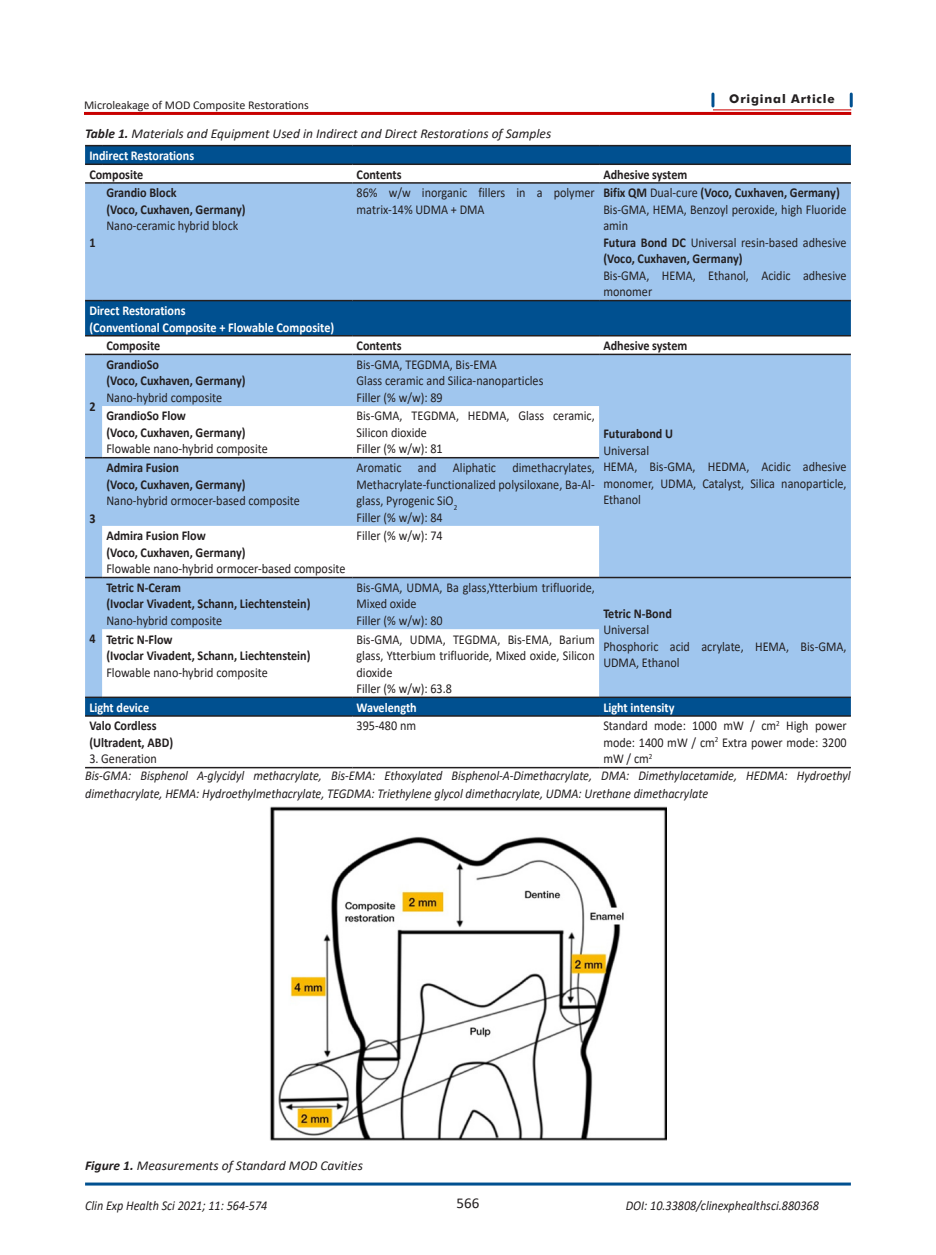
<style>
.page{position:relative;width:936px;height:1255px;background:#fff}
.page>*{position:absolute;margin:0;border:0;box-sizing:border-box;transform-origin:0 0}
.t1{font:15px "Calibri";color:#231f20}
.TabloTxt{font:13.5px/16.5px "Calibri";color:#231f20;scale:.9 1}
.TabloTxt-2{font:700 13.5px/16.5px "Calibri";color:#231f20;scale:.9 1}
.TabloTxt-3{font:italic 13.5px/17.7px "Calibri";color:#231f20;scale:.9 1}
.TabloTxt-4{font:700 13.5px "Calibri";color:#fff;scale:.9 1}
.TabloH{font:italic 13.5px "Calibri";color:#231f20}
.PictH{font:italic 13.5px "Calibri";color:#231f20}
.t2{font:12px "Calibri";color:#231f20}
.t3{font:700 12px "Futura BT";letter-spacing:.07em;color:#231f20}
.s1{font-weight:700}
.s2{font-weight:400}
</style>
<div class="page">
<hr style="left:85px;top:1182px;width:765px;height:3px;background:#005090">
<hr style="left:84px;top:112px;width:767px;height:3px;background:#c80000">
<svg style="left:711px;top:94px;width:3px;height:12px"></svg>
<svg style="left:849px;top:94px;width:3px;height:12px"></svg>
<hr style="left:713px;top:109px;width:138px;height:1px;background:#c80000">
<svg style="left:85px;top:146px;width:765px;height:569px;fill:#005090"></svg>
<svg style="left:85px;top:184px;width:765px;height:512px;fill:#a0c6ee"></svg>
<svg style="left:85px;top:145px;width:17px;height:1px"></svg>
<hr style="left:102px;top:145px;width:250px;height:1px;background:#231f20">
<hr style="left:352px;top:145px;width:247px;height:1px;background:#231f20">
<hr style="left:599px;top:145px;width:251px;height:1px;background:#231f20">
<svg style="left:85px;top:163px;width:17px;height:2px"></svg>
<hr style="left:102px;top:163px;width:250px;height:2px;background:#231f20">
<hr style="left:352px;top:163px;width:247px;height:2px;background:#231f20">
<hr style="left:599px;top:163px;width:251px;height:2px;background:#231f20">
<svg style="left:85px;top:182px;width:17px;height:2px"></svg>
<hr style="left:102px;top:182px;width:250px;height:2px;background:#231f20">
<hr style="left:352px;top:182px;width:247px;height:2px;background:#231f20">
<hr style="left:599px;top:182px;width:251px;height:2px;background:#231f20">
<svg style="left:85px;top:300px;width:17px;height:1px"></svg>
<hr style="left:102px;top:300px;width:250px;height:1px;background:#231f20">
<hr style="left:352px;top:300px;width:247px;height:1px;background:#231f20">
<hr style="left:599px;top:300px;width:251px;height:1px;background:#231f20">
<svg style="left:85px;top:335px;width:17px;height:1px"></svg>
<hr style="left:102px;top:335px;width:250px;height:1px;background:#231f20">
<hr style="left:352px;top:335px;width:247px;height:1px;background:#231f20">
<hr style="left:599px;top:335px;width:251px;height:1px;background:#231f20">
<svg style="left:85px;top:353px;width:17px;height:2px"></svg>
<hr style="left:102px;top:353px;width:250px;height:2px;background:#231f20">
<hr style="left:352px;top:353px;width:247px;height:2px;background:#231f20">
<hr style="left:599px;top:353px;width:251px;height:2px;background:#231f20">
<svg style="left:85px;top:457px;width:17px;height:1px"></svg>
<hr style="left:102px;top:457px;width:250px;height:1px;background:#231f20">
<hr style="left:352px;top:457px;width:247px;height:1px;background:#231f20">
<svg style="left:85px;top:576px;width:17px;height:2px"></svg>
<hr style="left:102px;top:576px;width:250px;height:2px;background:#231f20">
<hr style="left:352px;top:576px;width:247px;height:2px;background:#231f20">
<hr style="left:599px;top:576px;width:251px;height:2px;background:#231f20">
<svg style="left:85px;top:696px;width:17px;height:2px"></svg>
<hr style="left:102px;top:696px;width:250px;height:2px;background:#231f20">
<hr style="left:352px;top:696px;width:247px;height:2px;background:#231f20">
<hr style="left:599px;top:696px;width:251px;height:2px;background:#231f20">
<svg style="left:85px;top:715px;width:17px;height:1px"></svg>
<hr style="left:102px;top:715px;width:250px;height:1px;background:#231f20">
<hr style="left:352px;top:715px;width:247px;height:1px;background:#231f20">
<hr style="left:599px;top:715px;width:251px;height:1px;background:#231f20">
<svg style="left:85px;top:766px;width:17px;height:2px"></svg>
<hr style="left:102px;top:766px;width:250px;height:2px;background:#231f20">
<hr style="left:352px;top:766px;width:247px;height:2px;background:#231f20">
<hr style="left:599px;top:766px;width:251px;height:2px;background:#231f20">
<img style="left:270px;top:806px;width:396px;height:334px">
<p class="t2" style="left:84px;top:97px;width:226px">Microleakage of MOD Composite Restorations</p>
<p class="TabloH" style="left:85px;top:124px;width:467px"><span class="s1">Table 1.</span> Materials and Equipment Used in Indirect and Direct Restorations of Samples</p>
<p class="TabloTxt-4" style="left:89px;top:146px;width:118px">Indirect Restorations</p>
<p class="TabloTxt-2" style="left:89px;top:166px;width:61px">Composite</p>
<p class="TabloTxt-2" style="left:356px;top:166px;width:52px">Contents</p>
<p class="TabloTxt-2" style="left:603px;top:166px;width:95px">Adhesive system</p>
<p class="t3" style="left:729px;top:92px;width:107px">Original Article</p>
<p class="TabloTxt-2" style="left:89px;top:234px;width:8px">1</p>
<p class="TabloTxt-2" style="left:106px;top:184px;width:80px">Grandio Block</p>
<p class="TabloTxt-2" style="left:106px;top:201px;width:156px">(Voco, Cuxhaven, Germany)</p>
<p class="TabloTxt" style="left:106px;top:217px;width:148px">Nano-ceramic hybrid block</p>
<p class="TabloTxt" style="left:356px;top:184px;width:266px">86% w/w inorganic fillers in a polymer matrix-14% UDMA + DMA</p>
<p class="TabloTxt-2" style="left:603px;top:184px;width:264px">Bifix QM <span class="s2">Dual-cure</span> (Voco, Cuxhaven, Germany)</p>
<p class="TabloTxt" style="left:603px;top:201px;width:272px">Bis-GMA, HEMA, Benzoyl peroxide, high Fluoride amin</p>
<p class="TabloTxt-2" style="left:603px;top:234px;width:272px">Futura Bond DC <span class="s2">Universal resin-based adhesive </span>(Voco, Cuxhaven, Germany)</p>
<p class="TabloTxt" style="left:603px;top:267px;width:272px">Bis-GMA, HEMA, Ethanol, Acidic adhesive monomer</p>
<p class="TabloTxt-4" style="left:89px;top:301px;width:108px">Direct Restorations</p>
<p class="TabloTxt-4" style="left:89px;top:317px;width:273px">(Conventional Composite + Flowable Composite)</p>
<p class="TabloTxt-2" style="left:106px;top:337px;width:61px">Composite</p>
<p class="TabloTxt-2" style="left:356px;top:337px;width:52px">Contents</p>
<p class="TabloTxt-2" style="left:603px;top:337px;width:95px">Adhesive system</p>
<p class="TabloTxt-2" style="left:89px;top:398px;width:8px">2</p>
<p class="TabloTxt-2" style="left:89px;top:509px;width:8px">3</p>
<p class="TabloTxt-2" style="left:89px;top:629px;width:8px">4</p>
<p class="TabloTxt-2" style="left:106px;top:356px;width:60px">GrandioSo</p>
<p class="TabloTxt-2" style="left:106px;top:372px;width:156px">(Voco, Cuxhaven, Germany)</p>
<p class="TabloTxt" style="left:106px;top:389px;width:130px">Nano-hybrid composite</p>
<p class="TabloTxt-2" style="left:106px;top:407px;width:90px">GrandioSo Flow</p>
<p class="TabloTxt-2" style="left:106px;top:424px;width:156px">(Voco, Cuxhaven, Germany)</p>
<p class="TabloTxt" style="left:106px;top:440px;width:181px">Flowable nano-hybrid composite</p>
<p class="TabloTxt-2" style="left:106px;top:459px;width:82px">Admira Fusion</p>
<p class="TabloTxt-2" style="left:106px;top:475px;width:156px">(Voco, Cuxhaven, Germany)</p>
<p class="TabloTxt" style="left:106px;top:492px;width:216px">Nano-hybrid ormocer-based composite</p>
<p class="TabloTxt-2" style="left:106px;top:527px;width:112px">Admira Fusion Flow</p>
<p class="TabloTxt-2" style="left:106px;top:544px;width:156px">(Voco, Cuxhaven, Germany)</p>
<p class="TabloTxt" style="left:106px;top:560px;width:267px">Flowable nano-hybrid ormocer-based composite</p>
<p class="TabloTxt-2" style="left:106px;top:579px;width:84px">Tetric N-Ceram</p>
<p class="TabloTxt-2" style="left:106px;top:595px;width:228px">(Ivoclar Vivadent, Schann, Liechtenstein)</p>
<p class="TabloTxt" style="left:106px;top:612px;width:130px">Nano-hybrid composite</p>
<p class="TabloTxt-2" style="left:106px;top:630px;width:75px">Tetric N-Flow</p>
<p class="TabloTxt-2" style="left:106px;top:647px;width:228px">(Ivoclar Vivadent, Schann, Liechtenstein)</p>
<p class="TabloTxt" style="left:106px;top:663px;width:181px">Flowable nano-hybrid composite</p>
<p class="TabloTxt" style="left:356px;top:356px;width:157px">Bis-GMA, TEGDMA, Bis-EMA</p>
<p class="TabloTxt" style="left:356px;top:372px;width:209px">Glass ceramic and Silica-nanoparticles</p>
<p class="TabloTxt" style="left:356px;top:389px;width:97px">Filler (% w/w): 89</p>
<p class="TabloTxt" style="left:356px;top:407px;width:266px">Bis-GMA, TEGDMA, HEDMA, Glass ceramic,<br>Silicon dioxide</p>
<p class="TabloTxt" style="left:356px;top:440px;width:97px">Filler (% w/w): 81</p>
<p class="TabloTxt" style="left:356px;top:459px;width:266px;text-align:justify">Aromatic and Aliphatic dimethacrylates, Methacrylate-functionalized polysiloxane, Ba-Al&shy;glass, Pyrogenic SiO<sub>2</sub></p>
<p class="TabloTxt" style="left:356px;top:508px;width:97px">Filler (% w/w): 84</p>
<p class="TabloTxt" style="left:356px;top:527px;width:97px">Filler (% w/w): 74</p>
<p class="TabloTxt-2" style="left:603px;top:425px;width:79px">Futurabond U</p>
<p class="TabloTxt" style="left:603px;top:441px;width:52px">Universal</p>
<p class="TabloTxt" style="left:603px;top:458px;width:272px;text-align:justify">HEMA, Bis-GMA, HEDMA, Acidic adhesive monomer, UDMA, Catalyst, Silica nanoparticle, Ethanol</p>
<p class="TabloTxt" style="left:356px;top:579px;width:266px">Bis-GMA, UDMA, Ba glass,Ytterbium trifluoride,<br>Mixed oxide</p>
<p class="TabloTxt" style="left:356px;top:612px;width:97px">Filler (% w/w): 80</p>
<p class="TabloTxt" style="left:356px;top:630px;width:266px;text-align:justify">Bis-GMA, UDMA, TEGDMA, Bis-EMA, Barium glass, Ytterbium trifluoride, Mixed oxide, Silicon dioxide</p>
<p class="TabloTxt" style="left:356px;top:680px;width:107px">Filler (% w/w): 63.8</p>
<p class="TabloTxt-2" style="left:603px;top:605px;width:78px">Tetric N-Bond</p>
<p class="TabloTxt" style="left:603px;top:621px;width:52px">Universal</p>
<p class="TabloTxt" style="left:603px;top:637px;width:272px">Phosphoric acid acrylate, HEMA, Bis-GMA,<br>UDMA, Ethanol</p>
<p class="TabloTxt-4" style="left:89px;top:697px;width:68px">Light device</p>
<p class="TabloTxt-4" style="left:356px;top:697px;width:68px">Wavelength</p>
<p class="TabloTxt-4" style="left:603px;top:697px;width:81px">Light intensity</p>
<p class="TabloTxt-2" style="left:89px;top:717px;width:76px">Valo Cordless</p>
<p class="TabloTxt-2" style="left:89px;top:734px;width:95px">(Ultradent, ABD)</p>
<p class="TabloTxt" style="left:89px;top:750px;width:76px">3. Generation</p>
<p class="TabloTxt" style="left:356px;top:717px;width:68px">395-480 nm</p>
<p class="TabloTxt" style="left:603px;top:717px;width:272px;text-align:justify">Standard mode: 1000 mW / cm<sup>2</sup> High power mode: 1400 mW / cm<sup>2</sup> Extra power mode: 3200 mW / cm<sup>2</sup></p>
<p class="TabloTxt-3" style="left:85px;top:766px;width:852px">Bis-GMA: Bisphenol A-glycidyl methacrylate, Bis-EMA: Ethoxylated Bisphenol-A-Dimethacrylate, DMA: Dimethylacetamide, HEDMA: Hydroethyl dimethacrylate, HEMA: Hydroethylmethacrylate, TEGDMA: Triethylene glycol dimethacrylate, UDMA: Urethane dimethacrylate</p>
<p class="PictH" style="left:85px;top:1155px;width:279px"><span class="s1">Figure 1.</span> Measurements of Standard MOD Cavities</p>
<p class="TabloTxt-3" style="left:85px;top:1196px;width:204px">Clin Exp Health Sci 2021; 11: 564-574</p>
<p class="t1" style="left:456px;top:1192px;width:24px">566</p>
<p class="TabloTxt-3" style="left:625px;top:1196px;width:216px">DOI: 10.33808/clinexphealthsci.880368</p>
</div>
